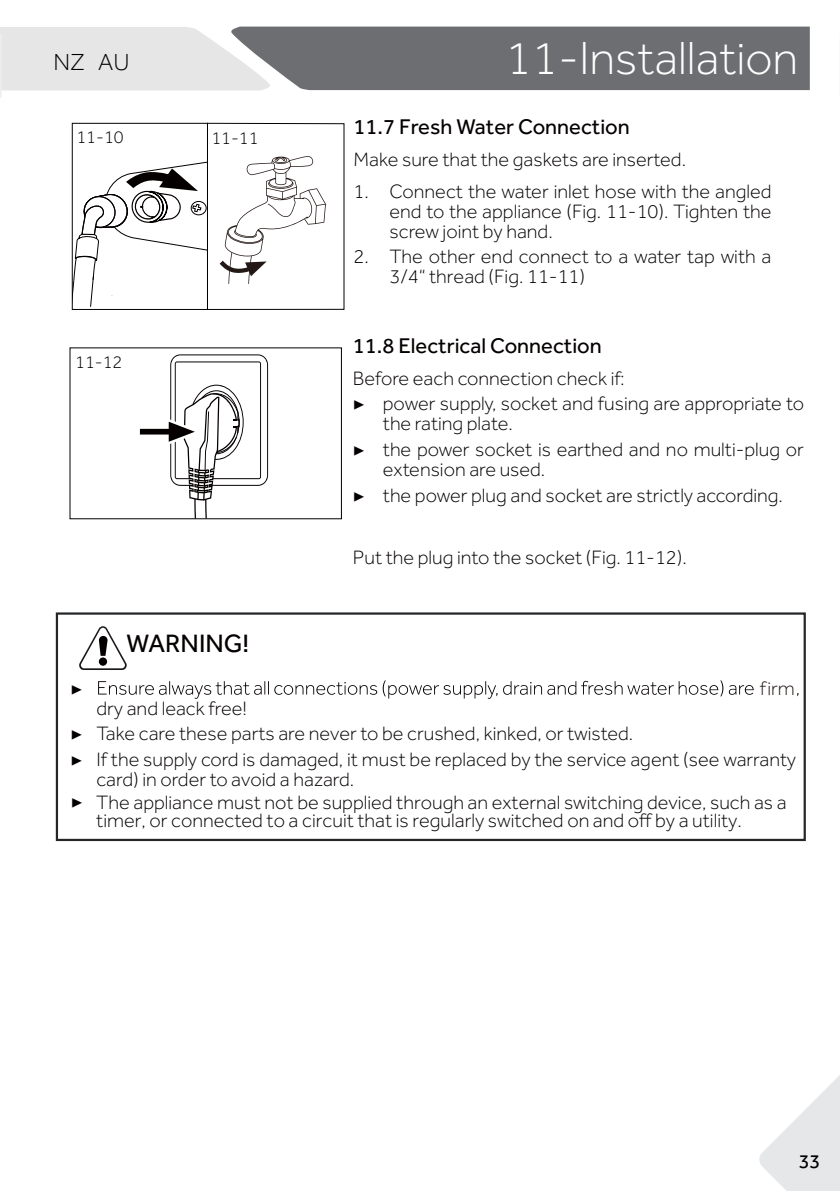
<style>
.page{position:relative;width:840px;height:1191px;background:#fff}
.page>*{position:absolute;margin:0;border:0;box-sizing:border-box;transform-origin:0 0}
.t1{font:300 48px "Effra";color:#fff}
.t2{font:26px "Effra";color:#050000}
.t3{font:300 24px "Effra";color:#000}
.t4{font:22px "Effra";color:#050000}
.t5{font:300 20px/25.6px "Effra";color:#050000}
.t6{font:300 20px "Effra";color:#231815}
.t7{font:20px "Effra";color:#030000}
.t8{font:20px "Minion Pro";color:#050000}
.t9{font:300 18px "Effra";color:#050000}
.s1{font-family:"Minion Pro";font-weight:400}
</style>
<div class="page">
<svg style="left:759px;top:1076px;width:80px;height:115px"></svg>
<svg style="left:0;top:27px;width:809px;height:71px;background:#a0a1a3"></svg>
<svg style="left:139px;top:354px;width:129px;height:163px"></svg>
<svg style="left:74px;top:161px;width:132px;height:146px"></svg>
<div style="left:72px;top:123px;width:136px;height:187px;border:1px solid #050000"></div>
<div style="left:207px;top:123px;width:137px;height:187px;border:1px solid #050000"></div>
<svg style="left:219px;top:156px;width:107px;height:128px"></svg>
<svg style="left:98px;top:680px;width:700px;height:19px"></svg>
<svg style="left:79px;top:626px;width:48px;height:44px"></svg>
<div style="left:99px;top:657px;width:8px;height:9px;background:#050000;border-radius:50%"></div>
<div style="left:56px;top:612px;width:749px;height:229px;border:2px solid #242729"></div>
<p class="t3" style="left:53px;top:49px;width:77px">NZ AU</p>
<p class="t9" style="left:76px;top:127px;width:49px">11-10</p>
<p class="t9" style="left:211px;top:128px;width:49px">11-11</p>
<p class="t9" style="left:75px;top:352px;width:49px">11-12</p>
<h2 class="t2" style="left:126px;top:628px;width:124px">WARNING!</h2>
<h1 class="t1" style="left:505px;top:31px;width:294px">11-Installation</h1>
<p class="t4" style="left:353px;top:114px;width:278px">11.7 Fresh Water Connection</p>
<p class="t5" style="left:353px;top:147px;width:334px">Make sure that the gaskets are inserted.</p>
<p class="t5" style="left:389px;top:181px;width:383px;line-height:20px;text-align:justify;text-indent:-36px">1. Connect the water inlet hose with the angled end to the appliance (Fig. 11-10). Tighten the screw joint by hand.</p>
<p class="t5" style="left:389px;top:246px;width:383px;line-height:20px;text-indent:-36px">2. The other end connect to a water tap with a<br>3/4“ thread (Fig. 11-11)</p>
<p class="t4" style="left:352px;top:333px;width:250px">11.8 Electrical Connection</p>
<p class="t5" style="left:352px;top:365px;width:452px">Before each connection check if:<br><span class="s1">▶</span> power supply, socket and fusing are appropriate to</p>
<p class="t5" style="left:352px;top:411px;width:452px;text-indent:30px">the rating plate.<br><span class="s1">▶</span> the power socket is earthed and no multi-plug or</p>
<p class="t5" style="left:352px;top:456px;width:431px;text-indent:30px">extension are used.<br><span class="s1">▶</span> the power plug and socket are strictly according.</p>
<p class="t5" style="left:352px;top:545px;width:335px">Put the plug into the socket (Fig. 11-12).</p>
<p class="t6" style="left:759px;top:677px;width:36px">f irm</p>
<p class="t8" style="left:70px;top:674px;width:14px">▶</p>
<p class="t5" style="left:70px;top:695px;width:726px;text-indent:26px">dry and leack free!<br><span class="s1">▶</span> Take care these parts are never to be crushed, kinked, or twisted.<br><span class="s1">▶</span> If the supply cord is damaged, it must be replaced by the service agent (see warranty</p>
<p class="t5" style="left:96px;top:766px;width:259px">card) in order to avoid a hazard.</p>
<p class="t8" style="left:71px;top:788px;width:14px">▶</p>
<p class="t5" style="left:96px;top:793px;width:691px;line-height:18px">The appliance must not be supplied through an external switching device, such as a timer, or connected to a circuit that is regularly switched on and off by a utility.</p>
<p class="t7" style="left:798px;top:1150px;width:23px">33</p>
</div>
